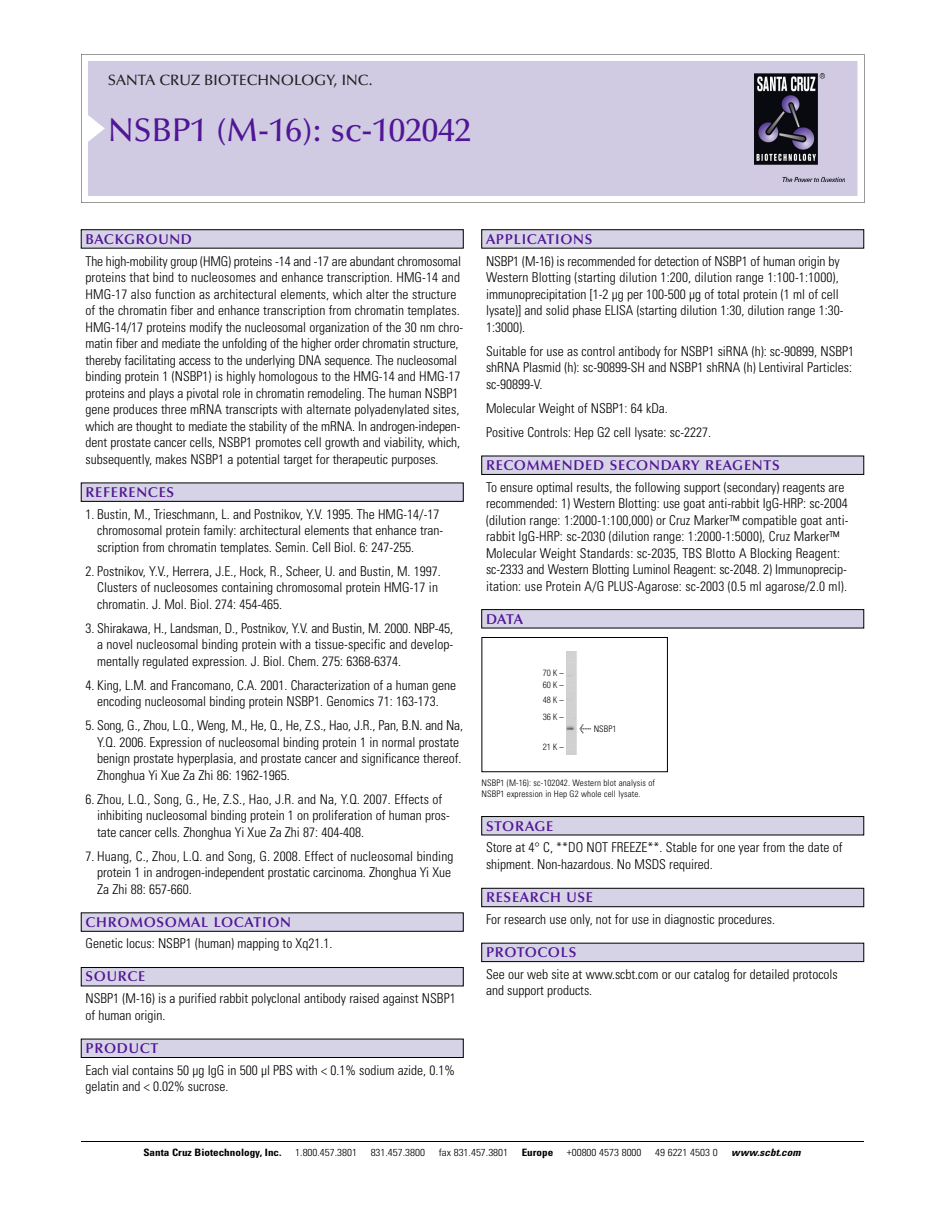
<style>
.page{position:relative;width:945px;height:1215px;background:#fff}
.page>*{position:absolute;margin:0;border:0;box-sizing:border-box;transform-origin:0 0}
.t1{font:500 33px "Optima";color:#511695}
.t2{font:500 15px "Optima";color:#231f20}
.t3{font:600 14.25px "Optima";letter-spacing:.05em;color:#511695}
.t4{font:300 condensed 13.5px/16.5px "Univers";color:#000}
.t5{font:300 condensed 10.2px "Univers";color:#000;scale:1.1 1}
.t6{font:700 condensed 10.2px "Univers";color:#000;scale:1.1 1}
.t7{font:italic 700 condensed 10.2px "Univers";letter-spacing:.005em;color:#000;scale:1.1 1}
.t8{font:300 condensed 9px/10.5px "Univers";letter-spacing:.015em;color:#000}
.t9{font:300 condensed 9px/12px "Helvetica Neue";letter-spacing:.13em;color:#000;scale:.95 1}
.s1{font-family:"Meta Plus";font-weight:400;font-stretch:normal;font-size:10.5px}
</style>
<div class="page">
<div style="left:81px;top:230px;width:382px;height:18px;background:#d7d3e7"></div>
<div style="left:482px;top:230px;width:382px;height:18px;background:#d7d3e7"></div>
<div style="left:482px;top:456px;width:382px;height:18px;background:#d7d3e7"></div>
<div style="left:481px;top:456px;width:383px;height:19px;border:1px solid #000"></div>
<div style="left:482px;top:610px;width:382px;height:18px;background:#d7d3e7"></div>
<div style="left:481px;top:609px;width:383px;height:19px;border:1px solid #000"></div>
<div style="left:482px;top:817px;width:382px;height:18px;background:#d7d3e7"></div>
<div style="left:481px;top:816px;width:383px;height:19px;border:1px solid #000"></div>
<div style="left:482px;top:888px;width:382px;height:19px;background:#d7d3e7"></div>
<div style="left:481px;top:888px;width:383px;height:19px;border:1px solid #000"></div>
<div style="left:482px;top:943px;width:382px;height:19px;background:#d7d3e7"></div>
<div style="left:481px;top:943px;width:383px;height:19px;border:1px solid #000"></div>
<div style="left:81px;top:968px;width:382px;height:18px;background:#d7d3e7"></div>
<div style="left:81px;top:967px;width:383px;height:19px;border:1px solid #000"></div>
<div style="left:81px;top:1039px;width:382px;height:19px;background:#d7d3e7"></div>
<div style="left:81px;top:1039px;width:383px;height:19px;border:1px solid #000"></div>
<div style="left:81px;top:913px;width:382px;height:18px;background:#d7d3e7"></div>
<div style="left:81px;top:913px;width:383px;height:19px;border:1px solid #000"></div>
<div style="left:81px;top:483px;width:382px;height:18px;background:#d7d3e7"></div>
<div style="left:81px;top:483px;width:383px;height:19px;border:1px solid #000"></div>
<svg style="left:81px;top:54px;width:783px;height:149px"></svg>
<div style="left:88px;top:61px;width:769px;height:135px;background:#d1cae3"></div>
<img style="left:755px;top:74px;width:90px;height:108px">
<hr style="left:81px;top:1141px;width:783px;height:1px;background:#000">
<div style="left:482px;top:637px;width:186px;height:135px;border:1px solid #000"></div>
<img style="left:567px;top:652px;width:10px;height:102px">
<p class="t2" style="left:108px;top:74px;width:266px">SANTA CRUZ BIOTECHNOLOGY, INC.</p>
<h1 class="t1" style="left:108px;top:117px;width:365px">NSBP1 (M-16): sc-102042</h1>
<p class="t3" style="left:86px;top:233px;width:108px">BACKGROUND</p>
<p class="t4" style="left:86px;top:254px;width:379px">The high-mobility group (HMG) proteins -14 and -17 are abundant chromosomal proteins that bind to nucleosomes and enhance transcription. HMG-14 and HMG-17 also function as architectural elements, which alter the structure of the chromatin fiber and enhance transcription from chromatin templates.<br>HMG-14/17 proteins modify the nucleosomal organization of the 30 nm chro&shy;matin fiber and mediate the unfolding of the higher order chromatin structure, thereby facilitating access to the underlying DNA sequence. The nucleosomal binding protein 1 (NSBP1) is highly homologous to the HMG-14 and HMG-17 proteins and plays a pivotal role in chromatin remodeling. The human NSBP1 gene produces three mRNA transcripts with alternate polyadenylated sites, which are thought to mediate the stability of the mRNA. In androgen-indepen&shy;dent prostate cancer cells, NSBP1 promotes cell growth and viability, which, subsequently, makes NSBP1 a potential target for therapeutic purposes.</p>
<p class="t3" style="left:86px;top:486px;width:90px">REFERENCES</p>
<p class="t4" style="left:97px;top:507px;width:348px;text-indent:-12px">1. Bustin, M., Trieschmann, L. and Postnikov, Y.V. 1995. The HMG-14/-17 chromosomal protein family: architectural elements that enhance tran&shy;scription from chromatin templates. Semin. Cell Biol. 6: 247-255.</p>
<p class="t4" style="left:97px;top:564px;width:345px;text-indent:-12px">2. Postnikov, Y.V., Herrera, J.E., Hock, R., Scheer, U. and Bustin, M. 1997.<br>Clusters of nucleosomes containing chromosomal protein HMG-17 in chromatin. J. Mol. Biol. 274: 454-465.</p>
<p class="t4" style="left:97px;top:621px;width:358px;text-align:justify;text-indent:-12px">3. Shirakawa, H., Landsman, D., Postnikov, Y.V. and Bustin, M. 2000. NBP-45, a novel nucleosomal binding protein with a tissue-specific and develop&shy;mentally regulated expression. J. Biol. Chem. 275: 6368-6374.</p>
<p class="t4" style="left:86px;top:678px;width:372px;text-align:center">4. King, L.M. and Francomano, C.A. 2001. Characterization of a human gene encoding nucleosomal binding protein NSBP1. Genomics 71: 163-173.</p>
<p class="t4" style="left:97px;top:718px;width:367px;text-indent:-12px">5. Song, G., Zhou, L.Q., Weng, M., He, Q., He, Z.S., Hao, J.R., Pan, B.N. and Na, Y.Q. 2006. Expression of nucleosomal binding protein 1 in normal prostate benign prostate hyperplasia, and prostate cancer and significance thereof.<br>Zhonghua Yi Xue Za Zhi 86: 1962-1965.</p>
<p class="t4" style="left:97px;top:792px;width:354px;text-indent:-12px">6. Zhou, L.Q., Song, G., He, Z.S., Hao, J.R. and Na, Y.Q. 2007. Effects of inhibiting nucleosomal binding protein 1 on proliferation of human pros&shy;tate cancer cells. Zhonghua Yi Xue Za Zhi 87: 404-408.</p>
<p class="t4" style="left:97px;top:849px;width:358px;text-indent:-12px">7. Huang, C., Zhou, L.Q. and Song, G. 2008. Effect of nucleosomal binding protein 1 in androgen-independent prostatic carcinoma. Zhonghua Yi Xue<br>Za Zhi 88: 657-660.</p>
<p class="t3" style="left:86px;top:916px;width:207px">CHROMOSOMAL LOCATION</p>
<p class="t4" style="left:86px;top:937px;width:248px">Genetic locus: NSBP1 (human) mapping to Xq21.1.</p>
<p class="t3" style="left:86px;top:971px;width:61px">SOURCE</p>
<p class="t4" style="left:86px;top:992px;width:372px">NSBP1 (M-16) is a purified rabbit polyclonal antibody raised against NSBP1 of human origin.</p>
<p class="t3" style="left:86px;top:1042px;width:74px">PRODUCT</p>
<p class="t4" style="left:86px;top:1063px;width:371px">Each vial contains 50 µg IgG in 500 µl PBS with &lt; 0.1% sodium azide, 0.1% gelatin and &lt; 0.02% sucrose.</p>
<p class="t3" style="left:486px;top:233px;width:108px">APPLICATIONS</p>
<p class="t4" style="left:486px;top:254px;width:359px">NSBP1 (M-16) is recommended for detection of NSBP1 of human origin by Western Blotting (starting dilution 1:200, dilution range 1:100-1:1000), immunoprecipitation [1-2 µg per 100-500 µg of total protein (1 ml of cell lysate)] and solid phase ELISA (starting dilution 1:30, dilution range 1:30- 1:3000).</p>
<p class="t4" style="left:486px;top:344px;width:370px">Suitable for use as control antibody for NSBP1 siRNA (h): sc-90899, NSBP1 shRNA Plasmid (h): sc-90899-SH and NSBP1 shRNA (h) Lentiviral Particles: sc-90899-V.</p>
<p class="t4" style="left:486px;top:397px;width:227px;line-height:24px">Molecular Weight of NSBP1: 64 kDa.<br>Positive Controls: Hep G2 cell lysate: sc-2227.</p>
<p class="t3" style="left:486px;top:459px;width:295px">RECOMMENDED SECONDARY REAGENTS</p>
<p class="t4" style="left:486px;top:480px;width:364px">To ensure optimal results, the following support (secondary) reagents are recommended: 1) Western Blotting: use goat anti-rabbit IgG-HRP: sc-2004 (dilution range: 1:2000-1:100,000) or Cruz Marker™ compatible goat anti&shy;rabbit IgG-HRP: sc-2030 (dilution range: 1:2000-1:5000), Cruz Marker™ Molecular Weight Standards: sc-2035, TBS Blotto A Blocking Reagent: sc-2333 and Western Blotting Luminol Reagent: sc-2048. 2) Immunoprecip&shy;itation: use Protein A/G PLUS-Agarose: sc-2003 (0.5 ml agarose/2.0 ml).</p>
<p class="t3" style="left:486px;top:613px;width:39px">DATA</p>
<p class="t9" style="left:543px;top:668px;width:24px">70K–<br>60K–</p>
<p class="t9" style="left:543px;top:693px;width:24px;line-height:16.5px">48K–<br>36K–</p>
<p class="t9" style="left:543px;top:741px;width:24px">21K–</p>
<p class="t8" style="left:579px;top:724px;width:39px"><span class="s1">&lt;</span> NSBP1</p>
<p class="t8" style="left:481px;top:778px;width:175px">NSBP1 (M-16): sc-102042. Western blot analysis of<br>NSBP1 expression in Hep G2 whole cell lysate.</p>
<p class="t3" style="left:486px;top:820px;width:69px">STORAGE</p>
<p class="t4" style="left:486px;top:841px;width:358px">Store at 4° C, **DO NOT FREEZE**. Stable for one year from the date of shipment. Non-hazardous. No MSDS required.</p>
<p class="t3" style="left:486px;top:891px;width:109px">RESEARCH USE</p>
<p class="t4" style="left:486px;top:912px;width:290px">For research use only, not for use in diagnostic procedures.</p>
<p class="t3" style="left:486px;top:946px;width:92px">PROTOCOLS</p>
<p class="t4" style="left:486px;top:967px;width:353px">See our web site at www.scbt.com or our catalog for detailed protocols and support products.</p>
<p class="t6" style="left:143px;top:1148px;width:127px">Santa Cruz Biotechnology, Inc.</p>
<p class="t5" style="left:295px;top:1148px;width:58px">1.800.457.3801</p>
<p class="t5" style="left:371px;top:1148px;width:51px">831.457.3800</p>
<p class="t5" style="left:439px;top:1148px;width:65px">fax 831.457.3801</p>
<p class="t6" style="left:522px;top:1148px;width:30px">Europe</p>
<p class="t5" style="left:567px;top:1148px;width:69px">+00800 4573 8000</p>
<p class="t5" style="left:655px;top:1148px;width:58px">49 6221 4503 0</p>
<p class="t7" style="left:731px;top:1148px;width:64px">www.scbt.com</p>
</div>
